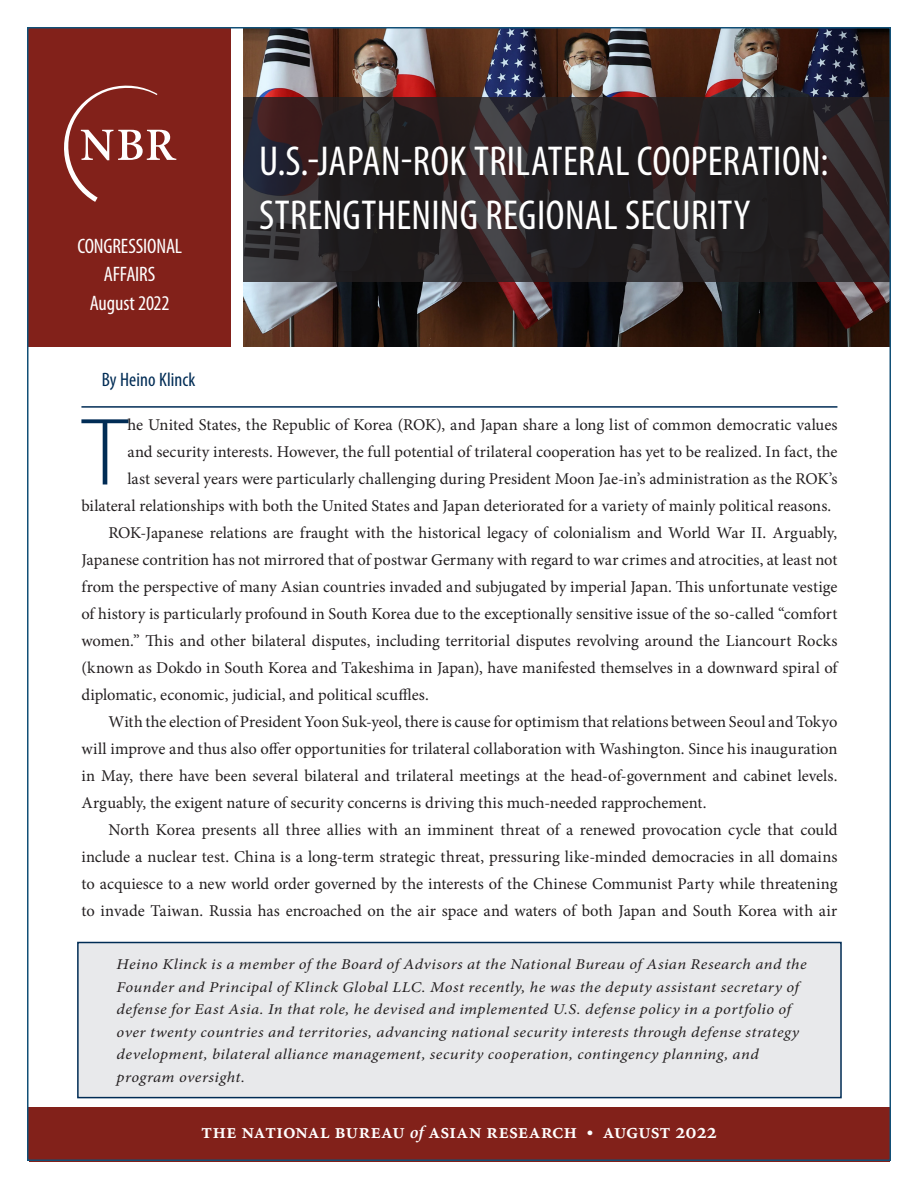
<style>
.page{position:relative;width:918px;height:1188px;background:#fff}
.page>*{position:absolute;margin:0;border:0;box-sizing:border-box;transform-origin:0 0}
.PR__Text__First_Para{font:300 96.6px "Myriad Pro";color:#002c55}
.t1{font:condensed 42px/54px "Myriad Pro";letter-spacing:.005em;color:#fff}
.t2{font:21.75px "Minion Semibold SC";color:#fff}
.t3{font:condensed 21px/28.5px "Myriad Pro";letter-spacing:-.01em;color:#fff;text-align:center}
.A__Summary_AU_Descri{font:condensed 19.5px "Myriad Pro";letter-spacing:.005em;color:#002c55}
.PR__Text__First_Para-2{font:16.5px/27px "Minion Pro";color:#231f20;text-align:justify}
.SR__Info_Box_Text{font:italic 15px/22.5px "Minion Pro";letter-spacing:.025em;color:#231f20;scale:1.1 1}
.s1{font-family:"Minion Pro";font-weight:600;font-style:italic;font-size:18px}
</style>
<div class="page">
<hr style="left:81px;top:406px;width:756px;height:2px;background:#002c55">
<div style="left:77px;top:942px;width:765px;height:156px;background:#e8e9eb;border:2px solid #002c55"></div>
<img style="left:243px;top:30px;width:645px;height:317px">
<div style="left:28px;top:27px;width:203px;height:320px;background:#82211a"></div>
<svg style="left:243px;top:97px;width:645px;height:185px;background:#292325"></svg>
<svg style="left:64px;top:85px;width:112px;height:117px"></svg>
<div style="left:27px;top:1107px;width:864px;height:54px;background:#82211a"></div>
<p class="t3" style="left:77px;top:231px;width:106px">CONGRESSIONAL<br>AFFAIRS</p>
<p class="t3" style="left:90px;top:288px;width:81px">August 2022</p>
<p class="A__Summary_AU_Descri" style="left:102px;top:368px;width:95px">By Heino Klinck</p>
<p class="t1" style="left:259px;top:134px;width:571px">U.S.-JAPAN-ROK TRILATERAL COOPERATION:<br>STRENGTHENING REGIONAL SECURITY</p>
<p class="PR__Text__First_Para" style="left:83px;top:394px;width:46px">T</p>
<p class="PR__Text__First_Para-2" style="left:127px;top:412px;width:712px">he United States, the Republic of Korea (ROK), and Japan share a long list of common democratic values</p>
<p class="PR__Text__First_Para-2" style="left:127px;top:439px;width:712px">and security interests. However, the full potential of trilateral cooperation has yet to be realized. In fact, the</p>
<p class="PR__Text__First_Para-2" style="left:127px;top:466px;width:712px">last several years were particularly challenging during President Moon Jae-in’s administration as the ROK’s</p>
<p class="PR__Text__First_Para-2" style="left:81px;top:493px;width:751px">bilateral relationships with both the United States and Japan deteriorated for a variety of mainly political reasons.</p>
<p class="PR__Text__First_Para-2" style="left:81px;top:520px;width:758px;text-indent:27px">ROK-Japanese relations are fraught with the historical legacy of colonialism and World War II. Arguably, Japanese contrition has not mirrored that of postwar Germany with regard to war crimes and atrocities, at least not from the perspective of many Asian countries invaded and subjugated by imperial Japan. This unfortunate vestige of history is particularly profound in South Korea due to the exceptionally sensitive issue of the so-called “comfort women.” This and other bilateral disputes, including territorial disputes revolving around the Liancourt Rocks (known as Dokdo in South Korea and Takeshima in Japan), have manifested themselves in a downward spiral of diplomatic, economic, judicial, and political scuffles.</p>
<p class="PR__Text__First_Para-2" style="left:81px;top:709px;width:758px;text-indent:27px">With the election of President Yoon Suk-yeol, there is cause for optimism that relations between Seoul and Tokyo will improve and thus also offer opportunities for trilateral collaboration with Washington. Since his inauguration in May, there have been several bilateral and trilateral meetings at the head-of-government and cabinet levels.<br>Arguably, the exigent nature of security concerns is driving this much-needed rapprochement.</p>
<p class="PR__Text__First_Para-2" style="left:81px;top:817px;width:758px;text-indent:27px">North Korea presents all three allies with an imminent threat of a renewed provocation cycle that could include a nuclear test. China is a long-term strategic threat, pressuring like-minded democracies in all domains to acquiesce to a new world order governed by the interests of the Chinese Communist Party while threatening to invade Taiwan. Russia has encroached on the air space and waters of both Japan and South Korea with air</p>
<p class="SR__Info_Box_Text" style="left:117px;top:953px;width:629px">Heino Klinck is a member of the Board of Advisors at the National Bureau of Asian Research and the Founder and Principal of Klinck Global LLC. Most recently, he was the deputy assistant secretary of defense for East Asia. In that role, he devised and implemented U.S. defense policy in a portfolio of over twenty countries and territories, advancing national security interests through defense strategy development, bilateral alliance management, security cooperation, contingency planning, and program oversight.</p>
<h3 class="t2" style="left:201px;top:1120px;width:517px">the national bureau <span class="s1">of</span> asian research • august 2022</h3>
</div>
